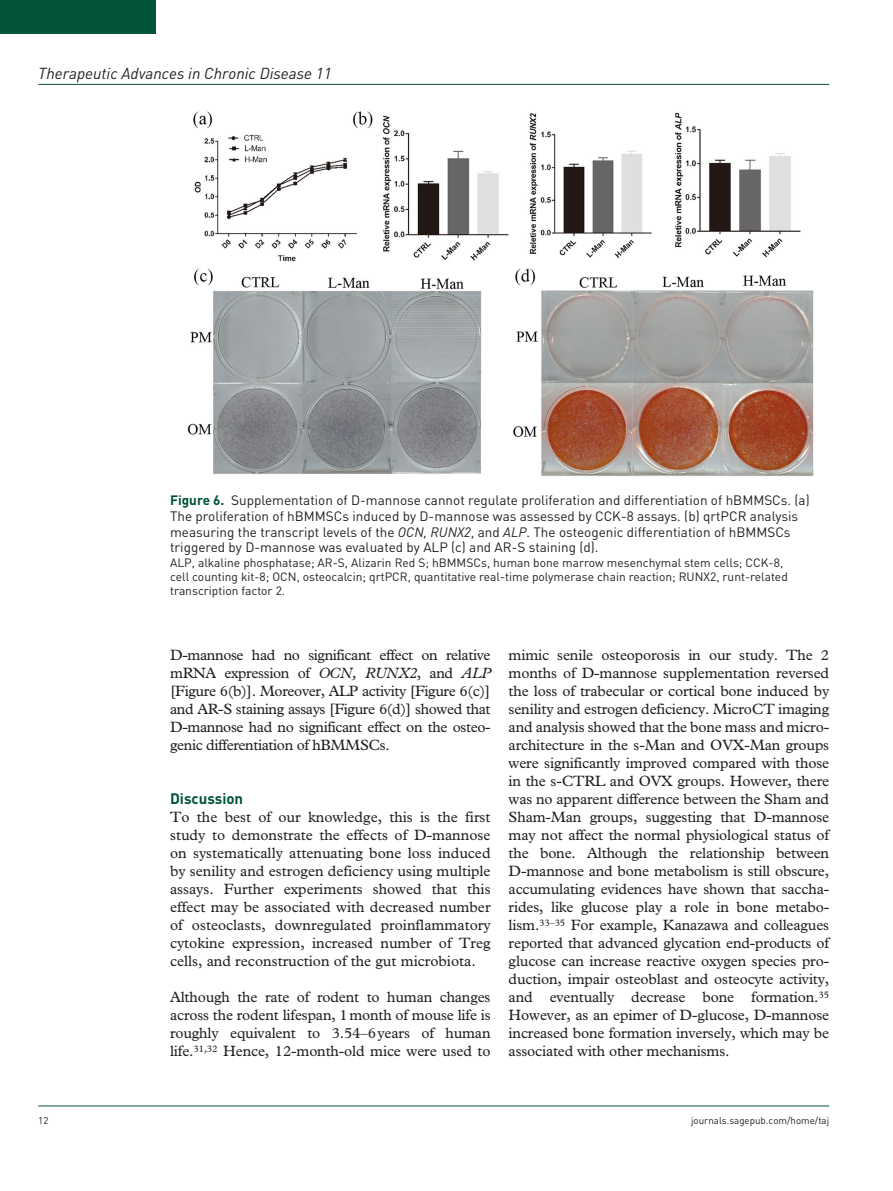
<style>
.page{position:relative;width:893px;height:1191px;background:#fff}
.page>*{position:absolute;margin:0;border:0;box-sizing:border-box;transform-origin:0 0}
.t1{font:italic 15.75px "DIN";color:#231f20}
.t2{font:15px/18px "Plantin Std";letter-spacing:-.01em;color:#231f20;text-align:justify}
.t3{font:700 15px "DIN";color:#015436}
.t4{font:13.5px/15.8px "DIN";color:#231f20}
.t5{font:12px/14.2px "DIN";color:#231f20}
.t6{font:9.75px "DIN";color:#231f20}
.s1{font-weight:700;color:#015436}
.s2{font-style:italic}
</style>
<div class="page">
<hr style="left:38px;top:84px;width:791px;height:1px;background:#015436">
<hr style="left:38px;top:1105px;width:791px;height:1px;background:#015436">
<div style="left:0;top:0;width:155px;height:34px;background:#015436"></div>
<img style="left:187px;top:111px;width:627px;height:366px">
<p class="t1" style="left:38px;top:63px;width:295px">Therapeutic Advances in Chronic Disease 11</p>
<p class="t4" style="left:170px;top:492px;width:641px"><span class="s1">Figure 6.</span> Supplementation of D-mannose cannot regulate proliferation and differentiation of hBMMSCs. (a)<br>The proliferation of hBMMSCs induced by D-mannose was assessed by CCK-8 assays. (b) qrtPCR analysis measuring the transcript levels of the <span class="s2">OCN, RUNX2</span>, and <span class="s2">ALP</span>. The osteogenic differentiation of hBMMSCs triggered by D-mannose was evaluated by ALP (c) and AR-S staining (d).</p>
<p class="t5" style="left:170px;top:555px;width:619px">ALP, alkaline phosphatase; AR-S, Alizarin Red S; hBMMSCs, human bone marrow mesenchymal stem cells; CCK-8, cell counting kit-8; OCN, osteocalcin; qrtPCR, quantitative real-time polymerase chain reaction; RUNX2, runt-related transcription factor 2.</p>
<p class="t2" style="left:170px;top:646px;width:322px">D-mannose had no significant effect on relative mRNA expression of <span class="s2">OCN, RUNX2</span>, and <span class="s2">ALP </span>[Figure 6(b)]. Moreover, ALP activity [Figure 6(c)] and AR-S staining assays [Figure 6(d)] showed that D-mannose had no significant effect on the osteo&shy;genic differentiation of hBMMSCs.</p>
<p class="t3" style="left:170px;top:789px;width:75px">Discussion</p>
<p class="t2" style="left:170px;top:808px;width:322px">To the best of our knowledge, this is the first study to demonstrate the effects of D-mannose on systematically attenuating bone loss induced by senility and estrogen deficiency using multiple assays. Further experiments showed that this effect may be associated with decreased number of osteoclasts, downregulated proinflammatory cytokine expression, increased number of Treg cells, and reconstruction of the gut microbiota.</p>
<p class="t2" style="left:170px;top:988px;width:322px">Although the rate of rodent to human changes across the rodent lifespan, 1month of mouse life is roughly equivalent to 3.54–6years of human life.<sup>31,32</sup> Hence, 12-month-old mice were used to</p>
<p class="t2" style="left:509px;top:646px;width:322px">mimic senile osteoporosis in our study. The 2 months of D-mannose supplementation reversed the loss of trabecular or cortical bone induced by senility and estrogen deficiency. MicroCT imaging and analysis showed that the bone mass and micro&shy;architecture in the s-Man and OVX-Man groups were significantly improved compared with those in the s-CTRL and OVX groups. However, there was no apparent difference between the Sham and Sham-Man groups, suggesting that D-mannose may not affect the normal physiological status of the bone. Although the relationship between D-mannose and bone metabolism is still obscure, accumulating evidences have shown that saccha&shy;rides, like glucose play a role in bone metabo&shy;lism.<sup>33–35</sup> For example, Kanazawa and colleagues reported that advanced glycation end-products of glucose can increase reactive oxygen species pro&shy;duction, impair osteoblast and osteocyte activity, and eventually decrease bone formation.<sup>35<br></sup>However, as an epimer of D-glucose, D-mannose increased bone formation inversely, which may be associated with other mechanisms.</p>
<p class="t6" style="left:38px;top:1114px;width:12px">12</p>
<p class="t6" style="left:691px;top:1114px;width:140px">journals.sagepub.com/home/taj</p>
</div>
